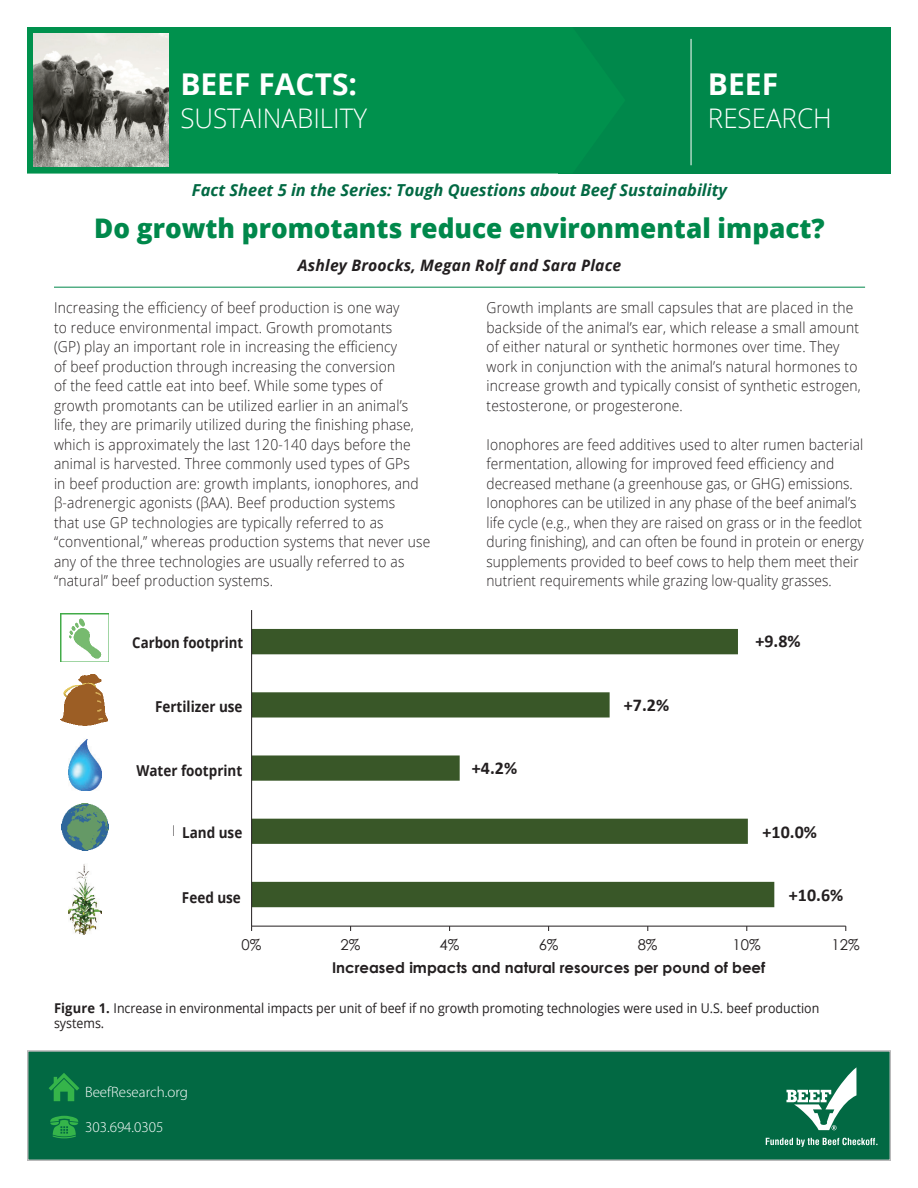
<style>
.page{position:relative;width:918px;height:1188px;background:#fff}
.page>*{position:absolute;margin:0;border:0;box-sizing:border-box;transform-origin:0 0}
.t1{font:700 30px "Open Sans";color:#fff}
.t2{font:800 27px "Open Sans";color:#00884b}
.t3{font:300 27px "Open Sans";color:#fff;scale:.96 1}
.t4{font:700 18px "Calibri";color:#231f20}
.t5{font:italic 700 16.5px "Open Sans";color:#026943}
.t6{font:italic 700 15.75px "Open Sans";letter-spacing:.01em;color:#231f20}
.t7{font:300 15px/19.5px "Open Sans";letter-spacing:.015em;color:#231f20;scale:.92 1}
.t8{font:700 15px "Century Gothic";color:#231f20}
.t9{font:700 15px "Open Sans";color:#231f20;scale:.9 1}
.t10{font:300 15px "Myriad Pro";color:#fff}
.t11{font:15px "Century Gothic";color:#231f20}
.t12{font:700 15px "Open Sans";color:#231f20;scale:.88 1}
.t13{font:13.5px/15px "Open Sans";color:#231f20;scale:.92 1}
.s1{font-weight:700}
</style>
<div class="page">
<div style="left:27px;top:1050px;width:864px;height:111px;background:#026943;border:2px solid #b9b9ba"></div>
<div style="left:558px;top:27px;width:333px;height:147px;background:#00884b"></div>
<div style="left:27px;top:27px;width:531px;height:147px;background:#00914d"></div>
<svg style="left:786px;top:1067px;width:71px;height:63px"></svg>
<svg style="left:766px;top:1138px;width:112px;height:9px"></svg>
<svg style="left:49px;top:1073px;width:30px;height:28px"></svg>
<svg style="left:50px;top:1116px;width:29px;height:22px"></svg>
<hr style="left:691px;top:39px;width:1px;height:126px;background:#fff">
<img style="left:33px;top:34px;width:135px;height:133px">
<svg style="left:252px;top:629px;width:522px;height:278px"></svg>
<hr style="left:252px;top:926px;width:594px;height:1px;background:#231f20">
<hr style="left:251px;top:610px;width:1px;height:316px;background:#231f20">
<img style="left:61px;top:675px;width:47px;height:51px">
<img style="left:61px;top:614px;width:48px;height:48px">
<img style="left:68px;top:739px;width:34px;height:52px">
<img style="left:62px;top:804px;width:46px;height:46px">
<img style="left:69px;top:864px;width:32px;height:71px">
<hr style="left:54px;top:287px;width:811px;height:1px;background:#00884b">
<h1 class="t1" style="left:180px;top:63px;width:178px">BEEF FACTS:</h1>
<h2 class="t3" style="left:180px;top:99px;width:196px">SUSTAINABILITY</h2>
<h1 class="t1" style="left:708px;top:63px;width:72px">BEEF</h1>
<h2 class="t3" style="left:708px;top:99px;width:130px">RESEARCH</h2>
<p class="t5" style="left:192px;top:179px;width:537px">Fact Sheet 5 in the Series: Tough Questions about Beef Sustainability</p>
<h2 class="t2" style="left:94px;top:208px;width:732px">Do growth promotants reduce environmental impact?</h2>
<p class="t6" style="left:298px;top:254px;width:325px">Ashley Broocks, Megan Rolf and Sara Place</p>
<p class="t7" style="left:54px;top:298px;width:411px">Increasing the efficiency of beef production is one way<br>to reduce environmental impact. Growth promotants<br>(GP) play an important role in increasing the efficiency<br>of beef production through increasing the conversion<br>of the feed cattle eat into beef. While some types of growth promotants can be utilized earlier in an animal’s life, they are primarily utilized during the finishing phase, which is approximately the last 120-140 days before the animal is harvested. Three commonly used types of GPs<br>in beef production are: growth implants, ionophores, and β-adrenergic agonists (βAA). Beef production systems<br>that use GP technologies are typically referred to as “conventional,” whereas production systems that never use any of the three technologies are usually referred to as “natural” beef production systems.</p>
<p class="t7" style="left:487px;top:298px;width:408px">Growth implants are small capsules that are placed in the backside of the animal’s ear, which release a small amount of either natural or synthetic hormones over time. They work in conjunction with the animal’s natural hormones to increase growth and typically consist of synthetic estrogen, testosterone, or progesterone.</p>
<p class="t7" style="left:487px;top:434px;width:411px">Ionophores are feed additives used to alter rumen bacterial fermentation, allowing for improved feed efficiency and decreased methane (a greenhouse gas, or GHG) emissions.<br>Ionophores can be utilized in any phase of the beef animal’s life cycle (e.g., when they are raised on grass or in the feedlot during finishing), and can often be found in protein or energy supplements provided to beef cows to help them meet their nutrient requirements while grazing low-quality grasses.</p>
<p class="t8" style="left:119px;top:630px;width:120px">Carbon footprint</p>
<p class="t12" style="left:132px;top:632px;width:128px">Carbon footprint</p>
<p class="t4" style="left:755px;top:630px;width:47px">+9.8%</p>
<p class="t8" style="left:150px;top:693px;width:89px">Fertil zer use</p>
<p class="t9" style="left:155px;top:696px;width:99px">Fertilizer use</p>
<p class="t4" style="left:624px;top:693px;width:47px">+7.2%</p>
<p class="t8" style="left:131px;top:756px;width:108px">Water footprint</p>
<p class="t9" style="left:136px;top:760px;width:119px">Water footprint</p>
<p class="t4" style="left:472px;top:757px;width:47px">+4.2%</p>
<p class="t8" style="left:173px;top:820px;width:66px">Land use</p>
<p class="t9" style="left:182px;top:822px;width:68px">Land use</p>
<p class="t4" style="left:763px;top:820px;width:56px">+10.0%</p>
<p class="t8" style="left:171px;top:883px;width:68px">Feed Use</p>
<p class="t9" style="left:182px;top:887px;width:67px">Feed use</p>
<p class="t4" style="left:789px;top:884px;width:56px">+10.6%</p>
<p class="t11" style="left:242px;top:935px;width:21px">0%</p>
<p class="t11" style="left:341px;top:935px;width:21px">2%</p>
<p class="t11" style="left:440px;top:935px;width:21px">4%</p>
<p class="t11" style="left:539px;top:935px;width:21px">6%</p>
<p class="t11" style="left:638px;top:935px;width:21px">8%</p>
<p class="t11" style="left:733px;top:935px;width:30px">10%</p>
<p class="t11" style="left:832px;top:935px;width:30px">12%</p>
<p class="t8" style="left:332px;top:956px;width:435px">Increased impacts and natural resources per pound of beef</p>
<p class="t13" style="left:54px;top:1000px;width:833px"><span class="s1">Figure 1.</span> Increase in environmental impacts per unit of beef if no growth promoting technologies were used in U.S. beef production systems.</p>
<p class="t10" style="left:85px;top:1084px;width:104px">BeefResearch.org</p>
<p class="t10" style="left:85px;top:1119px;width:80px">303.694.0305</p>
</div>
